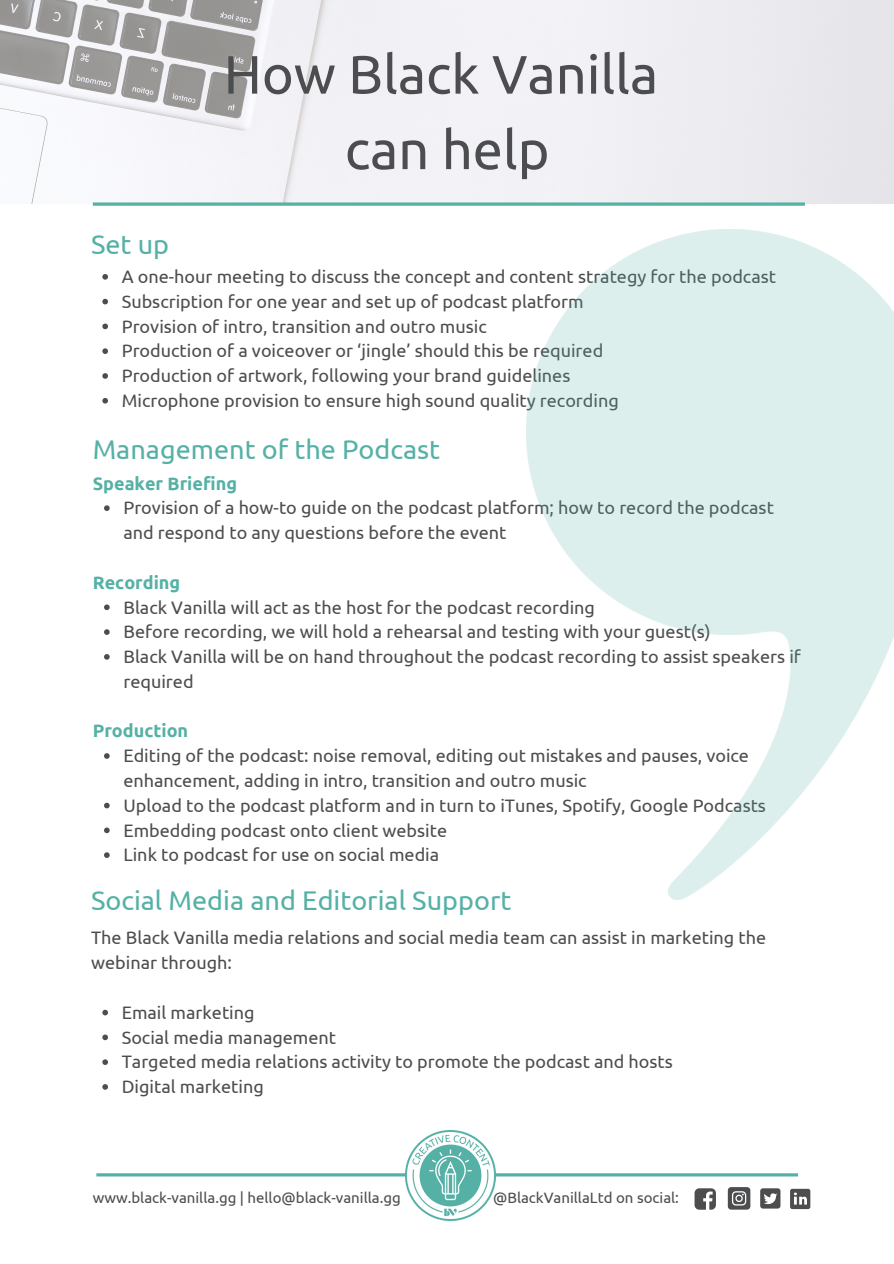
<style>
.page{position:relative;width:894px;height:1264px;background:#fff}
.page>*{position:absolute;margin:0;border:0;box-sizing:border-box;transform-origin:0 0}
.t1{font:54px "Ubuntu";color:#4c4d4f}
.t2{font:27px "Ubuntu";color:#55b1a6}
.t3{font:18px/24.8px "Ubuntu";color:#4c4d4f}
.t4{font:700 18px "Ubuntu";color:#55b1a6}
.t5{font:15px "Ubuntu";color:#4c4d4f}
</style>
<div class="page">
<img style="left:0;top:0;width:893px;height:204px">
<svg style="left:102px;top:274px;width:6px;height:6px"></svg>
<svg style="left:102px;top:299px;width:6px;height:5px"></svg>
<svg style="left:102px;top:323px;width:6px;height:6px"></svg>
<svg style="left:102px;top:348px;width:6px;height:6px"></svg>
<svg style="left:102px;top:373px;width:6px;height:6px"></svg>
<svg style="left:102px;top:398px;width:6px;height:5px"></svg>
<svg style="left:96px;top:1173px;width:701px;height:3px;background:#64b8ae"></svg>
<svg style="left:93px;top:202px;width:711px;height:4px;background:#71bdb4"></svg>
<svg style="left:694px;top:1188px;width:21px;height:21px"></svg>
<div style="left:760px;top:1188px;width:20px;height:20px;background:#4c4d4f;border-radius:3px"></div>
<svg style="left:764px;top:1193px;width:12px;height:10px"></svg>
<svg style="left:790px;top:1188px;width:20px;height:20px"></svg>
<svg style="left:727px;top:1187px;width:23px;height:22px"></svg>
<svg style="left:104px;top:505px;width:6px;height:6px"></svg>
<svg style="left:104px;top:604px;width:6px;height:6px"></svg>
<svg style="left:104px;top:629px;width:6px;height:6px"></svg>
<svg style="left:104px;top:654px;width:6px;height:5px"></svg>
<svg style="left:104px;top:753px;width:6px;height:5px"></svg>
<svg style="left:104px;top:802px;width:6px;height:6px"></svg>
<svg style="left:104px;top:827px;width:6px;height:6px"></svg>
<svg style="left:104px;top:852px;width:6px;height:6px"></svg>
<img style="left:405px;top:1130px;width:90px;height:90px">
<svg style="left:102px;top:1009px;width:6px;height:6px"></svg>
<svg style="left:102px;top:1034px;width:6px;height:6px"></svg>
<svg style="left:102px;top:1059px;width:6px;height:5px"></svg>
<svg style="left:102px;top:1084px;width:6px;height:5px"></svg>
<p class="t2" style="left:91px;top:229px;width:80px">Set up</p>
<p class="t1" style="left:224px;top:43px;width:436px">How Black Vanilla</p>
<p class="t1" style="left:345px;top:119px;width:206px">can help</p>
<p class="t3" style="left:122px;top:264px;width:655px">A one-hour meeting to discuss the concept and content strategy for the podcast</p>
<p class="t3" style="left:122px;top:289px;width:463px">Subscription for one year and set up of podcast platform</p>
<p class="t3" style="left:122px;top:313px;width:366px">Provision of intro, transition and outro music</p>
<p class="t3" style="left:122px;top:338px;width:483px">Production of a voiceover or ‘jingle’ should this be required</p>
<p class="t3" style="left:122px;top:363px;width:450px">Production of artwork, following your brand guidelines</p>
<p class="t3" style="left:122px;top:388px;width:498px">Microphone provision to ensure high sound quality recording</p>
<p class="t2" style="left:93px;top:434px;width:349px">Management of the Podcast</p>
<p class="t4" style="left:93px;top:473px;width:146px">Speaker Briefing</p>
<p class="t3" style="left:123px;top:495px;width:651px">Provision of a how-to guide on the podcast platform; how to record the podcast and respond to any questions before the event</p>
<p class="t4" style="left:93px;top:572px;width:89px">Recording</p>
<p class="t3" style="left:123px;top:594px;width:473px">Black Vanilla will act as the host for the podcast recording</p>
<p class="t3" style="left:123px;top:619px;width:588px">Before recording, we will hold a rehearsal and testing with your guest(s)</p>
<p class="t3" style="left:123px;top:644px;width:678px">Black Vanilla will be on hand throughout the podcast recording to assist speakers if required</p>
<p class="t4" style="left:93px;top:720px;width:97px">Production</p>
<p class="t3" style="left:123px;top:743px;width:627px">Editing of the podcast: noise removal, editing out mistakes and pauses, voice enhancement, adding in intro, transition and outro music</p>
<p class="t3" style="left:123px;top:792px;width:644px">Upload to the podcast platform and in turn to iTunes, Spotify, Google Podcasts</p>
<p class="t3" style="left:123px;top:817px;width:325px">Embedding podcast onto client website</p>
<p class="t3" style="left:123px;top:842px;width:317px">Link to podcast for use on social media</p>
<p class="t2" style="left:91px;top:884px;width:421px">Social Media and Editorial Support</p>
<p class="t3" style="left:91px;top:925px;width:676px">The Black Vanilla media relations and social media team can assist in marketing the webinar through:</p>
<p class="t3" style="left:122px;top:999px;width:134px">Email marketing</p>
<p class="t3" style="left:122px;top:1024px;width:216px">Social media management</p>
<p class="t3" style="left:122px;top:1049px;width:552px">Targeted media relations activity to promote the podcast and hosts</p>
<p class="t3" style="left:122px;top:1074px;width:143px">Digital marketing</p>
<p class="t5" style="left:93px;top:1189px;width:309px">www.black-vanilla.gg | hello@black-vanilla.gg</p>
<p class="t5" style="left:493px;top:1189px;width:187px">@BlackVanillaLtd on social:</p>
</div>
